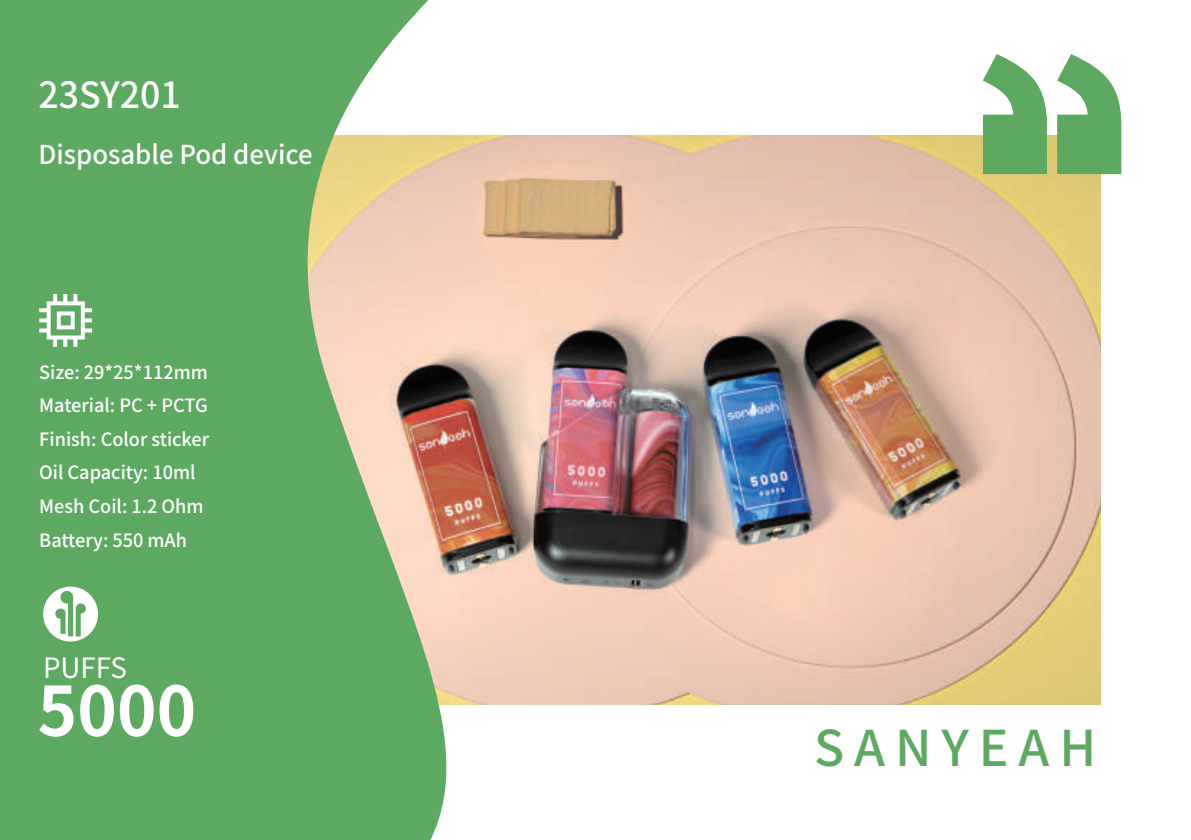
<style>
.page{position:relative;width:1191px;height:840px;background:#fff}
.page>*{position:absolute;margin:0;border:0;box-sizing:border-box;transform-origin:0 0}
.t1{font:700 68px "Source Han Sans CN";color:#fff}
.t2{font:500 49.2px "Source Han Sans CN";letter-spacing:.2em;color:#5ea962}
.t3{font:500 36px "Source Han Sans CN";color:#fff}
.t4{font:28px "Source Han Sans CN";color:#fff}
.t5{font:500 26px "Source Han Sans CN";color:#fff}
.t6{font:500 18.2px/33.6px "Source Han Sans CN";color:#fff}
</style>
<div class="page">
<img style="left:481px;top:135px;width:619px;height:569px">
<svg style="left:0;top:0;width:481px;height:839px;background:#7db075"></svg>
<div style="left:43px;top:586px;width:55px;height:55px;background:#fff;border-radius:50%"></div>
<svg style="left:55px;top:590px;width:31px;height:46px"></svg>
<svg style="left:39px;top:294px;width:53px;height:52px"></svg>
<svg style="left:983px;top:54px;width:138px;height:120px"></svg>
<h3 class="t3" style="left:38px;top:76px;width:144px">23SY201</h3>
<h3 class="t5" style="left:38px;top:141px;width:276px">Disposable Pod device</h3>
<p class="t6" style="left:39px;top:354px;width:171px">Size: 29*25*112mm<br>Material: PC + PCTG<br>Finish: Color sticker<br>Oil Capacity: 10ml<br>Mesh Coil: 1.2 Ohm<br>Battery: 550 mAh</p>
<h3 class="t4" style="left:43px;top:652px;width:86px">PUFFS</h3>
<h1 class="t1" style="left:37px;top:675px;width:160px">5000</h1>
<h2 class="t2" style="left:814px;top:722px;width:284px">SANYEAH</h2>
</div>
